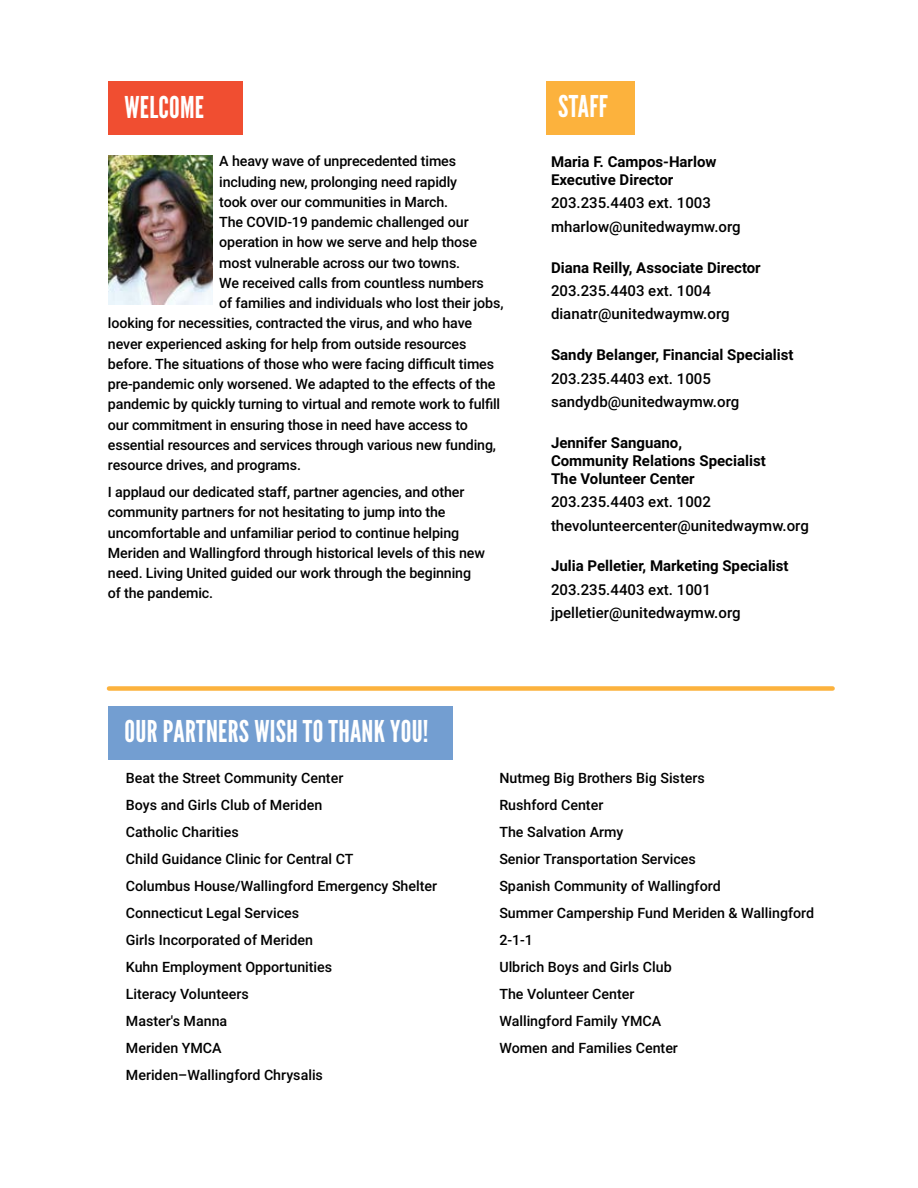
<style>
.page{position:relative;width:918px;height:1188px;background:#fff}
.page>*{position:absolute;margin:0;border:0;box-sizing:border-box;transform-origin:0 0}
.t1{font:30px "League Gothic";letter-spacing:.01em;color:#fff}
.t2{font:500 15px/23.4px "Roboto";color:#000}
.t3{font:700 15px/18px "Roboto";color:#000}
.t4{font:500 14.25px/27px "Roboto";letter-spacing:-.01em;color:#000}
</style>
<div class="page">
<div style="left:108px;top:81px;width:135px;height:54px;background:#f04e31"></div>
<img style="left:108px;top:155px;width:105px;height:150px">
<div style="left:546px;top:81px;width:88px;height:54px;background:#fcb23d"></div>
<div style="left:108px;top:706px;width:345px;height:54px;background:#739ed1"></div>
<div style="left:109px;top:686px;width:724px;height:5px;background:#fcb23d"></div>
<h1 class="t1" style="left:124px;top:90px;width:81px">WELCOME</h1>
<h1 class="t1" style="left:558px;top:89px;width:51px">STAFF</h1>
<p class="t3" style="left:551px;top:152px;width:167px">Maria F. Campos-Harlow<br>Executive Director</p>
<p class="t2" style="left:551px;top:191px;width:191px">203.235.4403 ext. 1003 mharlow@unitedwaymw.org</p>
<p class="t3" style="left:551px;top:258px;width:211px">Diana Reilly, Associate Director</p>
<p class="t2" style="left:551px;top:278px;width:180px">203.235.4403 ext. 1004 dianatr@unitedwaymw.org</p>
<p class="t3" style="left:551px;top:345px;width:244px">Sandy Belanger, Financial Specialist</p>
<p class="t2" style="left:551px;top:366px;width:190px">203.235.4403 ext. 1005 sandydb@unitedwaymw.org</p>
<p class="t3" style="left:551px;top:433px;width:216px">Jennifer Sanguano,<br>Community Relations Specialist<br>The Volunteer Center</p>
<p class="t2" style="left:551px;top:490px;width:259px">203.235.4403 ext. 1002 thevolunteercenter@unitedwaymw.org</p>
<p class="t3" style="left:551px;top:557px;width:239px">Julia Pelletier, Marketing Specialist</p>
<p class="t2" style="left:551px;top:577px;width:191px">203.235.4403 ext. 1001 jpelletier@unitedwaymw.org</p>
<p class="t4" style="left:219px;top:147px;width:238px">A heavy wave of unprecedented times</p>
<p class="t4" style="left:219px;top:167px;width:239px">including new, prolonging need rapidly</p>
<p class="t4" style="left:219px;top:188px;width:230px">took over our communities in March.</p>
<p class="t4" style="left:219px;top:208px;width:251px">The COVID-19 pandemic challenged our</p>
<p class="t4" style="left:219px;top:228px;width:259px">operation in how we serve and help those</p>
<p class="t4" style="left:219px;top:248px;width:242px">most vulnerable across our two towns.</p>
<p class="t4" style="left:219px;top:269px;width:266px">We received calls from countless numbers</p>
<p class="t4" style="left:219px;top:289px;width:286px">of families and individuals who lost their jobs,</p>
<p class="t4" style="left:108px;top:309px;width:366px">looking for necessities, contracted the virus, and who have</p>
<p class="t4" style="left:108px;top:329px;width:360px">never experienced asking for help from outside resources</p>
<p class="t4" style="left:108px;top:350px;width:388px">before. The situations of those who were facing difficult times</p>
<p class="t4" style="left:108px;top:370px;width:389px">pre-pandemic only worsened. We adapted to the effects of the</p>
<p class="t4" style="left:108px;top:390px;width:394px">pandemic by quickly turning to virtual and remote work to fulfill</p>
<p class="t4" style="left:108px;top:410px;width:362px">our commitment in ensuring those in need have access to</p>
<p class="t4" style="left:108px;top:431px;width:390px">essential resources and services through various new funding,</p>
<p class="t4" style="left:108px;top:451px;width:195px">resource drives, and programs.</p>
<p class="t4" style="left:108px;top:481px;width:379px;line-height:20.2px">I applaud our dedicated staff, partner agencies, and other community partners for not hesitating to jump into the uncomfortable and unfamiliar period to continue helping Meriden and Wallingford through historical levels of this new need. Living United guided our work through the beginning of the pandemic.</p>
<h1 class="t1" style="left:125px;top:713px;width:306px">OUR PARTNERS WISH TO THANK YOU!</h1>
<p class="t4" style="left:126px;top:764px;width:313px">Beat the Street Community Center<br>Boys and Girls Club of Meriden<br>Catholic Charities<br>Child Guidance Clinic for Central CT<br>Columbus House/Wallingford Emergency Shelter<br>Connecticut Legal Services<br>Girls Incorporated of Meriden<br>Kuhn Employment Opportunities<br>Literacy Volunteers<br>Master's Manna<br>Meriden YMCA<br>Meriden–Wallingford Chrysalis</p>
<p class="t4" style="left:499px;top:764px;width:316px">Nutmeg Big Brothers Big Sisters<br>Rushford Center<br>The Salvation Army<br>Senior Transportation Services<br>Spanish Community of Wallingford<br>Summer Campership Fund Meriden &amp; Wallingford<br>2-1-1<br>Ulbrich Boys and Girls Club<br>The Volunteer Center<br>Wallingford Family YMCA<br>Women and Families Center</p>
</div>
